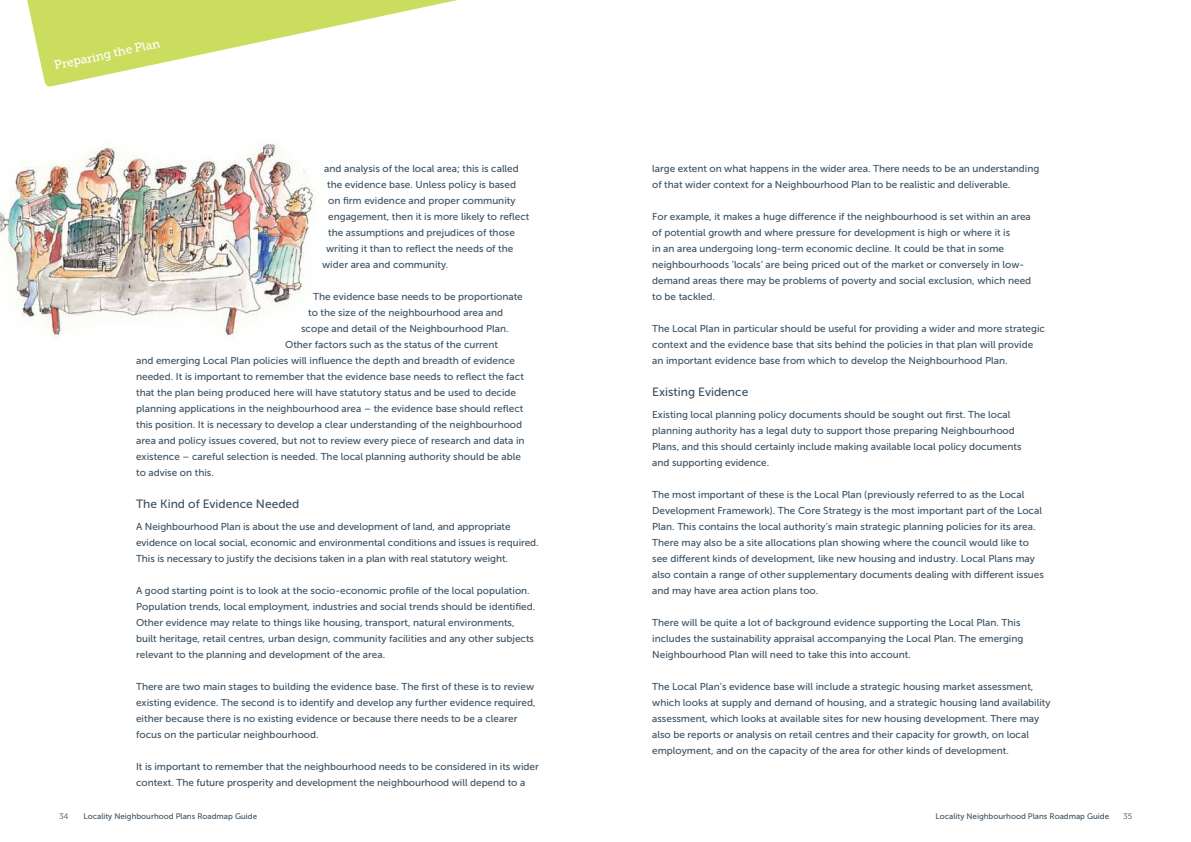
<style>
.page{position:relative;width:1191px;height:842px;background:#fff}
.page>*{position:absolute;margin:0;border:0;box-sizing:border-box;transform-origin:0 0}
.t1{font:12px "Museo Sans 500";color:#3c505f}
.t2{font:12px "Museo Slab 500";color:#fff}
.t3{font:10px/16px "Museo Sans 500";color:#3c505f}
.t4{font:8px "Museo Sans 500";color:#3c505f}
.t5{font:8px "Museo 300";color:#3c505f}
</style>
<div class="page">
<img style="left:0;top:144px;width:316px;height:195px">
<svg style="left:27px;top:0;width:430px;height:87px"></svg>
<p class="t2" style="left:53px;top:59px;width:110px;rotate:-12deg">Preparing the Plan</p>
<p class="t3" style="left:324px;top:160px;width:196px">and analysis of the local area; this is called</p>
<p class="t3" style="left:327px;top:176px;width:190px">the evidence base. Unless policy is based</p>
<p class="t3" style="left:328px;top:192px;width:189px">on firm evidence and proper community</p>
<p class="t3" style="left:328px;top:208px;width:203px">engagement, then it is more likely to reflect</p>
<p class="t3" style="left:328px;top:224px;width:188px">the assumptions and prejudices of those</p>
<p class="t3" style="left:326px;top:240px;width:189px">writing it than to reflect the needs of the</p>
<p class="t3" style="left:322px;top:256px;width:128px">wider area and community.</p>
<p class="t3" style="left:313px;top:288px;width:211px">The evidence base needs to be proportionate</p>
<p class="t3" style="left:308px;top:304px;width:197px">to the size of the neighbourhood area and</p>
<p class="t3" style="left:301px;top:320px;width:209px">scope and detail of the Neighbourhood Plan.</p>
<p class="t3" style="left:285px;top:336px;width:214px">Other factors such as the status of the current</p>
<p class="t3" style="left:136px;top:352px;width:380px">and emerging Local Plan policies will influence the depth and breadth of evidence</p>
<p class="t3" style="left:136px;top:368px;width:389px">needed. It is important to remember that the evidence base needs to reflect the fact</p>
<p class="t3" style="left:136px;top:384px;width:381px">that the plan being produced here will have statutory status and be used to decide</p>
<p class="t3" style="left:136px;top:400px;width:389px">planning applications in the neighbourhood area – the evidence base should reflect</p>
<p class="t3" style="left:136px;top:416px;width:387px">this position. It is necessary to develop a clear understanding of the neighbourhood</p>
<p class="t3" style="left:136px;top:432px;width:390px">area and policy issues covered, but not to review every piece of research and data in</p>
<p class="t3" style="left:136px;top:448px;width:386px">existence – careful selection is needed. The local planning authority should be able</p>
<p class="t3" style="left:136px;top:464px;width:79px">to advise on this.</p>
<p class="t1" style="left:136px;top:497px;width:165px">The Kind of Evidence Needed</p>
<p class="t3" style="left:136px;top:518px;width:404px">A Neighbourhood Plan is about the use and development of land, and appropriate evidence on local social, economic and environmental conditions and issues is required.<br>This is necessary to justify the decisions taken in a plan with real statutory weight.</p>
<p class="t3" style="left:136px;top:582px;width:401px">A good starting point is to look at the socio-economic profile of the local population.<br>Population trends, local employment, industries and social trends should be identified.<br>Other evidence may relate to things like housing, transport, natural environments, built heritage, retail centres, urban design, community facilities and any other subjects relevant to the planning and development of the area.</p>
<p class="t3" style="left:136px;top:678px;width:401px">There are two main stages to building the evidence base. The first of these is to review existing evidence. The second is to identify and develop any further evidence required, either because there is no existing evidence or because there needs to be a clearer focus on the particular neighbourhood.</p>
<p class="t3" style="left:136px;top:758px;width:404px">It is important to remember that the neighbourhood needs to be considered in its wider context. The future prosperity and development the neighbourhood will depend to a</p>
<p class="t3" style="left:652px;top:160px;width:388px">large extent on what happens in the wider area. There needs to be an understanding of that wider context for a Neighbourhood Plan to be realistic and deliverable.</p>
<p class="t3" style="left:652px;top:208px;width:380px">For example, it makes a huge difference if the neighbourhood is set within an area of potential growth and where pressure for development is high or where it is<br>in an area undergoing long-term economic decline. It could be that in some neighbourhoods ’locals‘ are being priced out of the market or conversely in low&shy;demand areas there may be problems of poverty and social exclusion, which need to be tackled.</p>
<p class="t3" style="left:652px;top:320px;width:394px">The Local Plan in particular should be useful for providing a wider and more strategic context and the evidence base that sits behind the policies in that plan will provide an important evidence base from which to develop the Neighbourhood Plan.</p>
<p class="t1" style="left:652px;top:385px;width:98px">Existing Evidence</p>
<p class="t3" style="left:652px;top:406px;width:371px">Existing local planning policy documents should be sought out first. The local planning authority has a legal duty to support those preparing Neighbourhood Plans, and this should certainly include making available local policy documents and supporting evidence.</p>
<p class="t3" style="left:652px;top:486px;width:393px">The most important of these is the Local Plan (previously referred to as the Local Development Framework). The Core Strategy is the most important part of the Local Plan. This contains the local authority’s main strategic planning policies for its area.<br>There may also be a site allocations plan showing where the council would like to see different kinds of development, like new housing and industry. Local Plans may also contain a range of other supplementary documents dealing with different issues and may have area action plans too.</p>
<p class="t3" style="left:652px;top:614px;width:373px">There will be quite a lot of background evidence supporting the Local Plan. This includes the sustainability appraisal accompanying the Local Plan. The emerging<br>Neighbourhood Plan will need to take this into account.</p>
<p class="t3" style="left:652px;top:678px;width:400px">The Local Plan’s evidence base will include a strategic housing market assessment, which looks at supply and demand of housing, and a strategic housing land availability assessment, which looks at available sites for new housing development. There may also be reports or analysis on retail centres and their capacity for growth, on local employment, and on the capacity of the area for other kinds of development.</p>
<p class="t5" style="left:60px;top:812px;width:10px">34</p>
<p class="t4" style="left:83px;top:812px;width:175px">Locality Neighbourhood Plans Roadmap Guide</p>
<p class="t4" style="left:935px;top:812px;width:175px">Locality Neighbourhood Plans Roadmap Guide</p>
<p class="t5" style="left:1123px;top:812px;width:10px">35</p>
</div>
